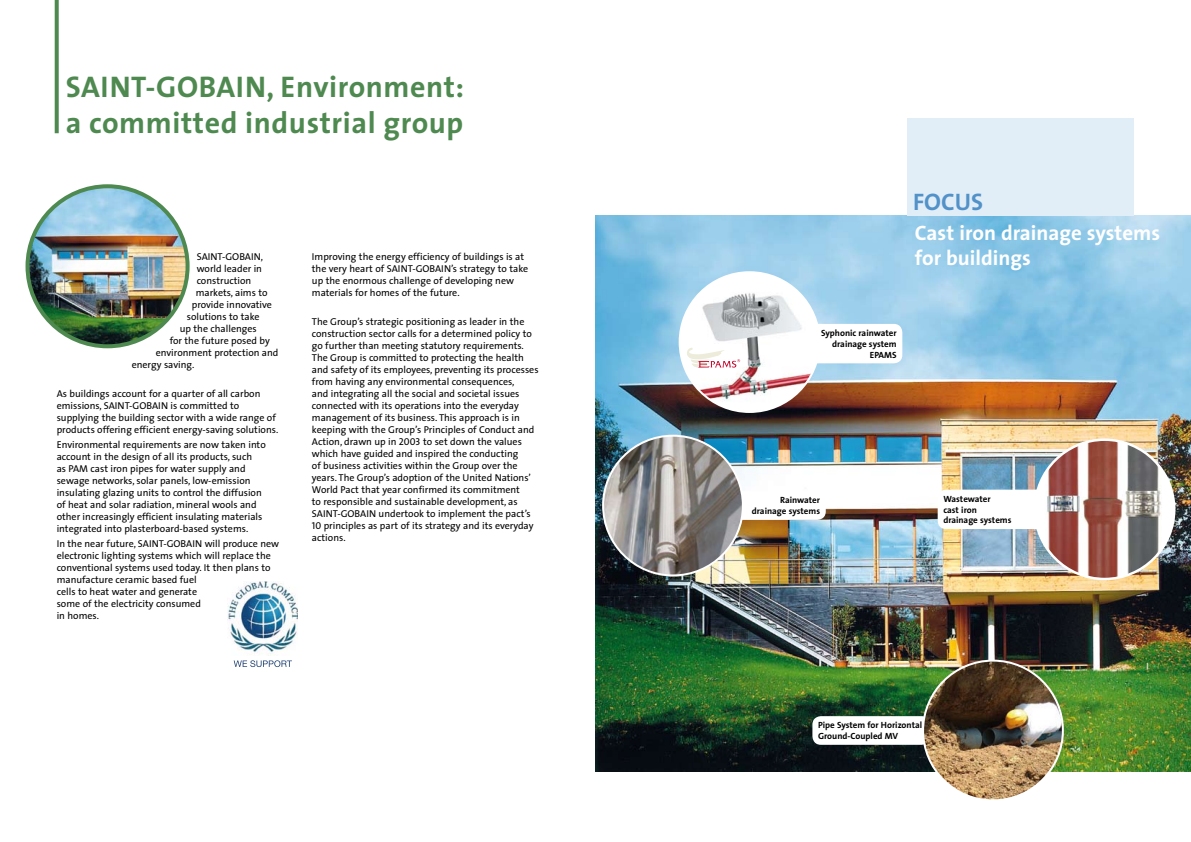
<style>
.page{position:relative;width:1191px;height:842px;background:#fff}
.page>*{position:absolute;margin:0;border:0;box-sizing:border-box;transform-origin:0 0}
.t1{font:700 30px/36px "The Sans";letter-spacing:.02em;color:#4e8950}
.t2{font:700 24px "The Sans";color:#5292c9}
.t3{font:700 21px/25.2px "The Sans";color:#fff}
.t4{font:10px/12px "The Sans";color:#000}
.t5{font:10px "The Sans Caps";color:#000}
.t6{font:700 9px/10.8px "The Sans";color:#000;text-align:right}
.s1{font-family:"The Sans"}
.s2{font-family:"The Sans Caps"}
</style>
<div class="page">
<svg style="left:55px;top:0;width:4px;height:133px"></svg>
<img style="left:595px;top:215px;width:596px;height:557px">
<div style="left:907px;top:118px;width:227px;height:97px;background:#e1eef7"></div>
<img style="left:228px;top:581px;width:70px;height:75px">
<svg style="left:234px;top:660px;width:58px;height:7px"></svg>
<img style="left:28px;top:186px;width:160px;height:160px;border-radius:80px">
<div style="left:26px;top:184px;width:164px;height:164px;border:4px solid #4e8950;border-radius:50%"></div>
<div style="left:794px;top:324px;width:108px;height:39px;background:#fff;border-radius:9px"></div>
<div style="left:937px;top:490px;width:109px;height:39px;background:#fff;border-radius:9px"></div>
<div style="left:812px;top:716px;width:118px;height:29px;background:#fff;border-radius:9px"></div>
<div style="left:717px;top:491px;width:108px;height:29px;background:#fff;border-radius:9px"></div>
<img style="left:1035px;top:440px;width:139px;height:139px;border-radius:70px">
<img style="left:679px;top:272px;width:140px;height:140px;border-radius:70px">
<img style="left:603px;top:436px;width:140px;height:139px;border-radius:70px">
<img style="left:923px;top:661px;width:139px;height:139px;border-radius:70px">
<svg style="left:687px;top:348px;width:53px;height:20px"></svg>
<h1 class="t1" style="left:66px;top:68px;width:400px">SAINT-GOBAIN, Environment: a committed industrial group</h1>
<p class="t5" style="left:197px;top:248px;width:68px">SAINT-GOBAIN<span class="s1">,</span></p>
<p class="t4" style="left:197px;top:262px;width:67px">world leader in</p>
<p class="t4" style="left:197px;top:274px;width:56px">construction</p>
<p class="t4" style="left:196px;top:286px;width:73px">markets, aims to</p>
<p class="t4" style="left:192px;top:298px;width:82px">provide innovative</p>
<p class="t4" style="left:187px;top:310px;width:74px">solutions to take</p>
<p class="t4" style="left:180px;top:322px;width:78px">up the challenges</p>
<p class="t4" style="left:170px;top:334px;width:102px">for the future posed by</p>
<p class="t4" style="left:156px;top:346px;width:124px">environment protection and</p>
<p class="t4" style="left:132px;top:358px;width:64px">energy saving.</p>
<p class="t4" style="left:57px;top:388px;width:223px">As buildings account for a quarter of all carbon emissions, SAINT-GOBAIN is committed to supplying the building sector with a wide range of products offering efficient energy-saving solutions.</p>
<p class="t4" style="left:57px;top:438px;width:211px">Environmental requirements are now taken into account in the design of all its products, such<br>as PAM cast iron pipes for water supply and sewage networks, solar panels, low-emission insulating glazing units to control the diffusion of heat and solar radiation, mineral wools and other increasingly efficient insulating materials integrated into plasterboard-based systems.</p>
<p class="t4" style="left:57px;top:537px;width:224px">In the near future, SAINT-GOBAIN will produce new electronic lighting systems which will replace the conventional systems used today. It then plans to manufacture ceramic based fuel<br>cells to heat water and generate<br>some of the electricity consumed<br>in homes.</p>
<p class="t4" style="left:312px;top:250px;width:218px">Improving the energy efficiency of buildings is at the very heart of SAINT-GOBAIN’s strategy to take up the enormous challenge of developing new materials for homes of the future.</p>
<p class="t4" style="left:312px;top:316px;width:228px">The Group’s strategic positioning as leader in the construction sector calls for a determined policy to go further than meeting statutory requirements.<br>The Group is committed to protecting the health and safety of its employees, preventing its processes from having any environmental consequences,<br>and integrating all the social and societal issues connected with its operations into the everyday management of its business. This approach is in keeping with the Group’s Principles of Conduct and Action, drawn up in <span class="s2">2003</span> to set down the values which have guided and inspired the conducting<br>of business activities within the Group over the years. The Group’s adoption of the United Nations’ World Pact that year confirmed its commitment<br>to responsible and sustainable development, as SAINT-GOBAIN undertook to implement the pact’s <span class="s2">10</span> principles as part of its strategy and its everyday actions.</p>
<h2 class="t2" style="left:913px;top:182px;width:72px">FOCUS</h2>
<h3 class="t3" style="left:915px;top:220px;width:247px">Cast iron drainage systems for buildings</h3>
<p class="t6" style="left:821px;top:327px;width:77px">Syphonic rainwater drainage system<br>EPAMS</p>
<p class="t6" style="left:752px;top:495px;width:70px">Rainwater drainage systems</p>
<p class="t6" style="left:943px;top:493px;width:70px;text-align:left">Wastewater<br>cast iron drainage systems</p>
<p class="t6" style="left:818px;top:720px;width:106px;text-align:left">Pipe System for Horizontal<br>Ground-Coupled MV</p>
</div>
